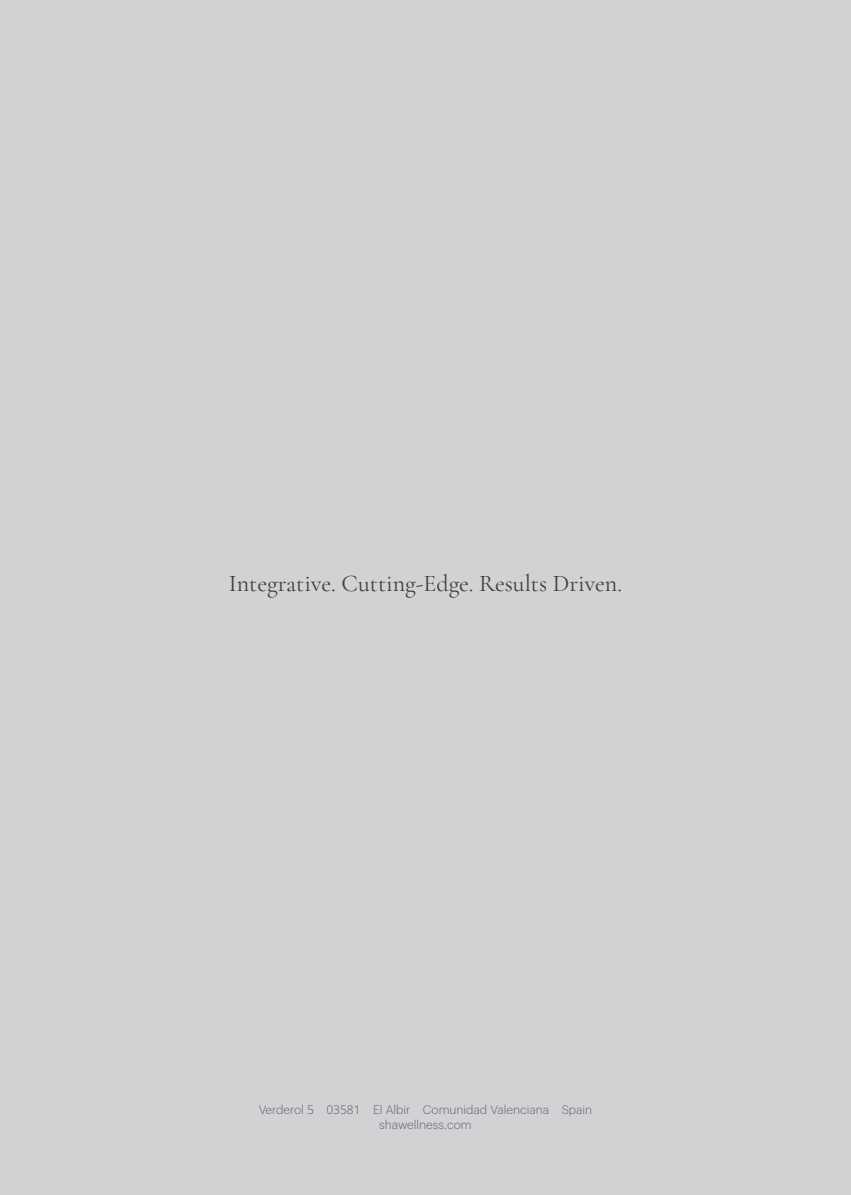
<style>
.page{position:relative;width:851px;height:1195px;background:#fff}
.page>*{position:absolute;margin:0;border:0;box-sizing:border-box;transform-origin:0 0}
.t1{font:24px "Cormorant Garamond";color:#3e3e3f}
.t2{font:300 12px "Graphik";color:#63656a}
.t3{font:300 12px "Noto Sans Arabic";color:#63656a}
.s1{font-family:"Noto Sans Arabic"}
</style>
<div class="page">
<div style="left:0;top:0;width:850px;height:1195px;background:#d1d2d4"></div>
<p class="t1" style="left:229px;top:569px;width:394px">Integrative. Cutting-Edge. Results Driven.</p>
<p class="t2" style="left:259px;top:1101px;width:57px">Verderol <span class="s1">5</span></p>
<p class="t3" style="left:326px;top:1103px;width:36px">03581</p>
<p class="t2" style="left:373px;top:1101px;width:39px">El Albir</p>
<p class="t2" style="left:423px;top:1101px;width:128px">Comunidad Valenciana</p>
<p class="t2" style="left:379px;top:1116px;width:94px">shawellness<span class="s1">.</span>com</p>
<p class="t2" style="left:561px;top:1101px;width:32px">Spain</p>
</div>
